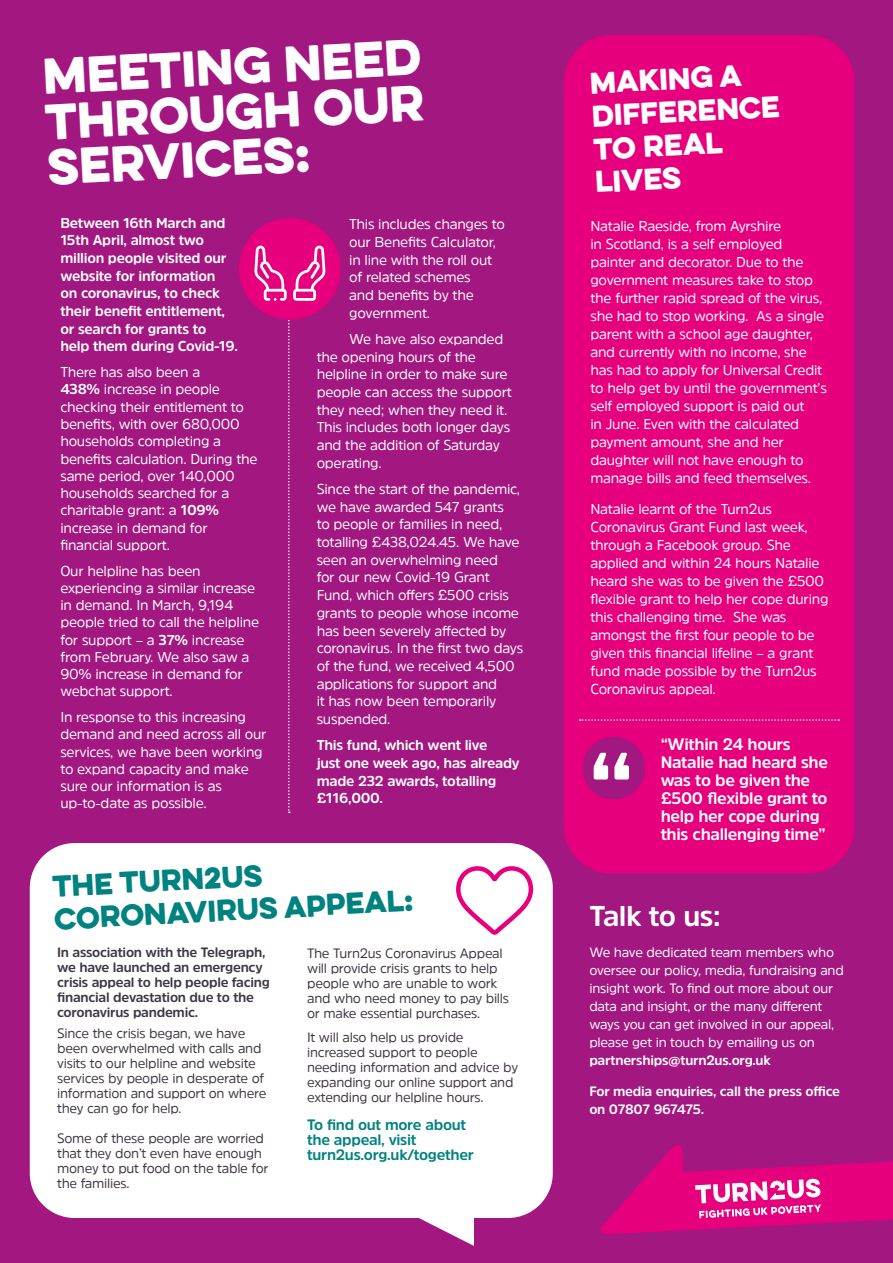
<style>
.page{position:relative;width:893px;height:1263px;background:#a31780}
.page>*{position:absolute;margin:0;border:0;box-sizing:border-box;transform-origin:0 0}
.t1{font:700 105.45px "Amsi Pro";color:#fff}
.t2{font:45.15px/45.5px "Eveleth Clean";color:#fff;text-align:justify}
.t3{font:700 28.5px "Amsi Pro";letter-spacing:-.02em;color:#fff}
.t4{font:27px/33px "Eveleth Clean";color:#fff}
.t5{font:27px/33px "Eveleth Clean";color:#008280}
.t6{font:700 16.5px/18px "Amsi Pro";letter-spacing:-.02em;color:#fff}
.t7{font:700 15px/15px "Amsi Pro";letter-spacing:-.02em;color:#008280}
.t8{font:14.25px/17.7px "Amsi Pro";letter-spacing:-.02em;color:#fff}
.t9{font:700 14.25px/17.7px "Amsi Pro";letter-spacing:-.02em;color:#fff}
.t10{font:13.5px/15px "Amsi Pro";letter-spacing:-.02em;color:#403645}
.t11{font:13.5px/18px "Amsi Pro";letter-spacing:-.02em;color:#fff}
.t12{font:700 13.5px/15px "Amsi Pro";letter-spacing:-.02em;color:#403645}
.t13{font:700 13.5px/18px "Amsi Pro";letter-spacing:-.02em;color:#fff}
.s1{font-weight:700}
</style>
<div class="page">
<div style="left:564px;top:35px;width:290px;height:838px;background:#e6007d;border-radius:47px"></div>
<div style="left:583px;top:737px;width:62px;height:62px;background:#a31780;border-radius:50%"></div>
<div style="left:30px;top:843px;width:523px;height:375px;background:#fff;border-radius:45px"></div>
<svg style="left:332px;top:1218px;width:142px;height:28px"></svg>
<svg style="left:599px;top:1143px;width:294px;height:91px"></svg>
<svg style="left:580px;top:719px;width:259px;height:2px"></svg>
<svg style="left:456px;top:866px;width:77px;height:69px"></svg>
<div style="left:239px;top:218px;width:102px;height:102px;background:#e6007d;border-radius:50%"></div>
<svg style="left:254px;top:222px;width:72px;height:591px"></svg>
<h2 class="t2" style="left:42px;top:53px;width:381px;rotate:-3deg">Meeting need through our services:</h2>
<p class="t9" style="left:60px;top:213px;width:179px">Between 16th March and<br>15th April, almost two million people visited our website for information<br>on coronavirus, to check their benefit entitlement, or search for grants to help them during Covid-19.</p>
<p class="t8" style="left:60px;top:363px;width:199px;line-height:17.2px">There has also been a<br><span class="s1">438%</span> increase in people checking their entitlement to benefits, with over 680,000 households completing a benefits calculation. During the same period, over 140,000 households searched for a charitable grant: a <span class="s1">109% </span>increase in demand for financial support.</p>
<p class="t8" style="left:60px;top:562px;width:200px;line-height:17.2px">Our helpline has been experiencing a similar increase in demand. In March, 9,194 people tried to call the helpline for support – a <span class="s1">37%</span> increase from February. We also saw a<br>90% increase in demand for webchat support.</p>
<p class="t8" style="left:60px;top:708px;width:208px;line-height:17.2px">In response to this increasing demand and need across all our services, we have been working to expand capacity and make sure our information is as up-to-date as possible.</p>
<p class="t8" style="left:349px;top:215px;width:157px">This includes changes to our Benefits Calculator, in line with the roll out of related schemes<br>and benefits by the government.</p>
<p class="t8" style="left:317px;top:330px;width:197px;text-indent:33px">We have also expanded the opening hours of the helpline in order to make sure people can access the support they need; when they need it.<br>This includes both longer days and the addition of Saturday operating.</p>
<p class="t8" style="left:317px;top:480px;width:208px">Since the start of the pandemic, we have awarded 547 grants<br>to people or families in need, totalling £438,024.45. We have seen an overwhelming need<br>for our new Covid-19 Grant<br>Fund, which offers £500 crisis grants to people whose income has been severely affected by coronavirus. In the first two days of the fund, we received 4,500 applications for support and<br>it has now been temporarily suspended.</p>
<p class="t9" style="left:317px;top:736px;width:204px">This fund, which went live<br>just one week ago, has already made 232 awards, totalling £116,000.</p>
<h3 class="t5" style="left:52px;top:869px;width:361px;rotate:-3deg">The Turn2us<br>Coronavirus Appeal:</h3>
<p class="t12" style="left:57px;top:944px;width:214px">In association with the Telegraph, we have launched an emergency crisis appeal to help people facing financial devastation due to the coronavirus pandemic.</p>
<p class="t10" style="left:57px;top:1026px;width:211px">Since the crisis began, we have been overwhelmed with calls and visits to our helpline and website services by people in desperate of information and support on where they can go for help.</p>
<p class="t10" style="left:57px;top:1131px;width:213px">Some of these people are worried that they don’t even have enough money to put food on the table for the families.</p>
<p class="t10" style="left:307px;top:946px;width:203px">The Turn2us Coronavirus Appeal will provide crisis grants to help people who are unable to work and who need money to pay bills or make essential purchases.</p>
<p class="t10" style="left:307px;top:1029px;width:213px">It will also help us provide increased support to people needing information and advice by expanding our online support and extending our helpline hours.</p>
<p class="t7" style="left:307px;top:1116px;width:168px">To find out more about the appeal, visit turn2us.org.uk/together</p>
<h3 class="t4" style="left:589px;top:66px;width:190px;rotate:-3deg">Making a difference to real lives</h3>
<p class="t8" style="left:590px;top:217px;width:238px">Natalie Raeside, from Ayrshire<br>in Scotland, is a self employed painter and decorator. Due to the government measures take to stop the further rapid spread of the virus, she had to stop working. As a single parent with a school age daughter, and currently with no income, she has had to apply for Universal Credit to help get by until the government’s self employed support is paid out<br>in June. Even with the calculated payment amount, she and her daughter will not have enough to manage bills and feed themselves.</p>
<p class="t8" style="left:590px;top:500px;width:240px">Natalie learnt of the Turn2us<br>Coronavirus Grant Fund last week, through a Facebook group. She applied and within 24 hours Natalie heard she was to be given the £500 flexible grant to help her cope during this challenging time. She was amongst the first four people to be given this financial lifeline – a grant fund made possible by the Turn2us<br>Coronavirus appeal.</p>
<h1 class="t1" style="left:588px;top:718px;width:48px">“</h1>
<p class="t6" style="left:661px;top:735px;width:169px">“Within 24 hours<br>Natalie had heard she was to be given the £500 flexible grant to help her cope during</p>
<p class="t6" style="left:661px;top:825px;width:167px">this challenging time”</p>
<h3 class="t3" style="left:589px;top:896px;width:133px">Talk to us:</h3>
<p class="t11" style="left:589px;top:943px;width:256px">We have dedicated team members who oversee our policy, media, fundraising and insight work. To find out more about our data and insight, or the many different ways you can get involved in our appeal, please get in touch by emailing us on</p>
<p class="t13" style="left:589px;top:1051px;width:183px">partnerships@turn2us.org.uk</p>
<p class="t13" style="left:589px;top:1081px;width:252px">For media enquiries, call the press office on 07807 967475.</p>
</div>
